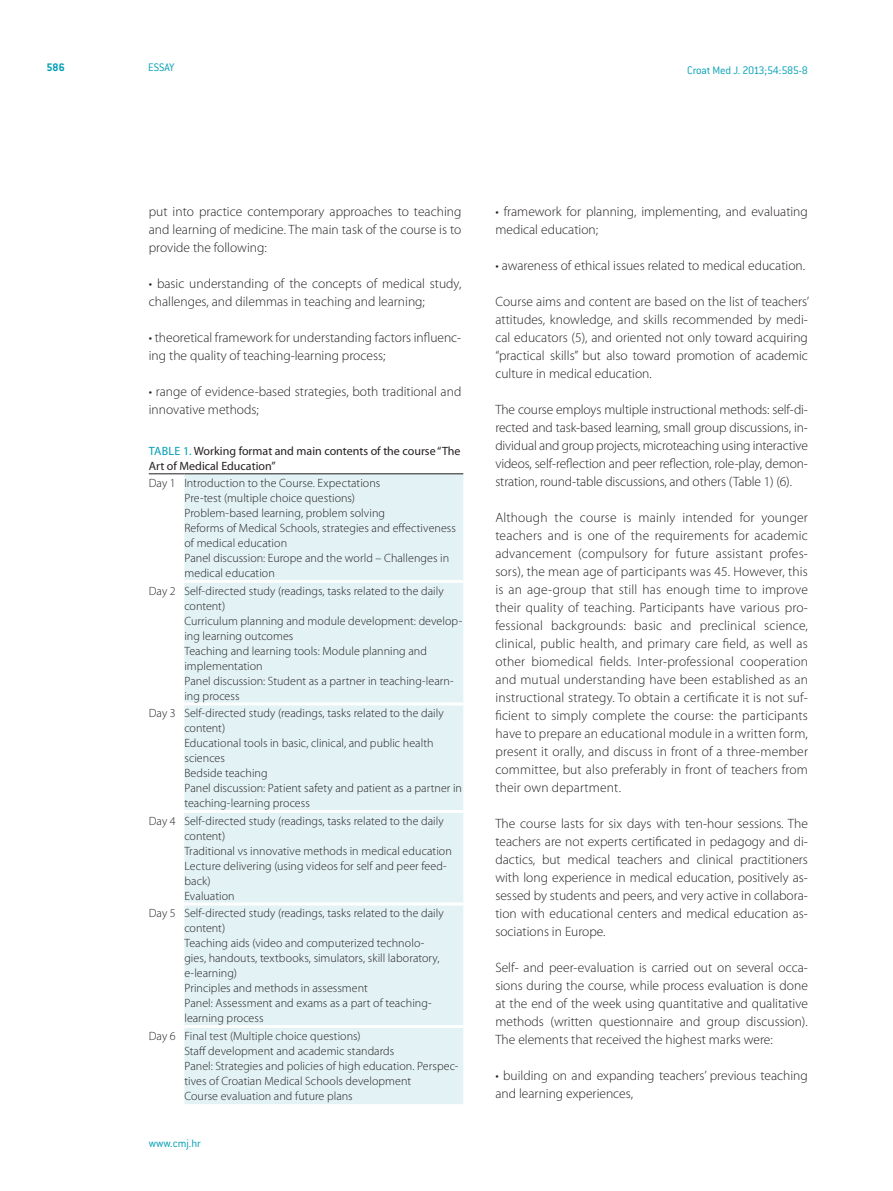
<style>
.page{position:relative;width:893px;height:1191px;background:#fff}
.page>*{position:absolute;margin:0;border:0;box-sizing:border-box;transform-origin:0 0}
.t1{font:300 13.5px/18px "Myriad Pro";color:#231f20;text-align:justify}
.t2{font:300 12px/15px "Myriad Pro";letter-spacing:.005em;color:#231f20}
.t3{font:12px/15px "Myriad Pro";color:#231f20}
.t4{font:300 12px "ITC Conduit LTCE";letter-spacing:-.015em;color:#009fb4}
.t5{font:12px "Myriad Pro";color:#009fb4}
.t6{font:700 12px "ITC Conduit LTCE";color:#009fb4}
.s1{color:#009fb4}
</style>
<div class="page">
<div style="left:184px;top:474px;width:279px;height:630px;background:#e2f2f5"></div>
<hr style="left:149px;top:473px;width:35px;height:1px;background:#231f20">
<hr style="left:184px;top:473px;width:279px;height:1px;background:#231f20">
<hr style="left:184px;top:580px;width:279px;height:3px;background:#fff">
<hr style="left:184px;top:702px;width:279px;height:3px;background:#fff">
<hr style="left:184px;top:810px;width:279px;height:3px;background:#fff">
<hr style="left:184px;top:902px;width:279px;height:3px;background:#fff">
<hr style="left:184px;top:1025px;width:279px;height:3px;background:#fff">
<p class="t6" style="left:46px;top:60px;width:20px">586</p>
<p class="t4" style="left:148px;top:61px;width:28px">ESSAY</p>
<p class="t4" style="left:687px;top:63px;width:122px">Croat Med J. 2013;54:585-8</p>
<p class="t1" style="left:149px;top:202px;width:314px">put into practice contemporary approaches to teaching and learning of medicine. The main task of the course is to provide the following:</p>
<p class="t1" style="left:149px;top:274px;width:314px">• basic understanding of the concepts of medical study, challenges, and dilemmas in teaching and learning;</p>
<p class="t1" style="left:149px;top:328px;width:314px">• theoretical framework for understanding factors influenc&shy;ing the quality of teaching-learning process;</p>
<p class="t1" style="left:149px;top:382px;width:314px">• range of evidence-based strategies, both traditional and innovative methods;</p>
<p class="t3" style="left:149px;top:443px;width:313px;text-indent:34px"><span class="s1">1.</span> Working format and main contents of the course “The<br>Art of Medical Education”</p>
<p class="t2" style="left:184px;top:475px;width:273px;text-indent:-36px">Day 1 Introduction to the Course. Expectations<br>Pre-test (multiple choice questions)<br>Problem-based learning, problem solving<br>Reforms of Medical Schools, strategies and effectiveness of medical education<br>Panel discussion: Europe and the world – Challenges in medical education</p>
<p class="t2" style="left:184px;top:583px;width:279px;text-indent:-36px">Day 2 Self-directed study (readings, tasks related to the daily content)<br>Curriculum planning and module development: develop&shy;ing learning outcomes<br>Teaching and learning tools: Module planning and implementation<br>Panel discussion: Student as a partner in teaching-learn&shy;ing process</p>
<p class="t2" style="left:184px;top:705px;width:279px;text-indent:-36px">Day 3 Self-directed study (readings, tasks related to the daily content)<br>Educational tools in basic, clinical, and public health sciences<br>Bedside teaching<br>Panel discussion: Patient safety and patient as a partner in teaching-learning process</p>
<p class="t2" style="left:184px;top:813px;width:269px;text-indent:-36px">Day 4 Self-directed study (readings, tasks related to the daily content)<br>Traditional vs innovative methods in medical education Lecture delivering (using videos for self and peer feed&shy;back)<br>Evaluation</p>
<p class="t2" style="left:184px;top:905px;width:261px;text-indent:-36px">Day 5 Self-directed study (readings, tasks related to the daily content)<br>Teaching aids (video and computerized technolo&shy;gies, handouts, textbooks, simulators, skill laboratory, e-learning)<br>Principles and methods in assessment<br>Panel: Assessment and exams as a part of teaching&shy;learning process</p>
<p class="t2" style="left:184px;top:1028px;width:275px;text-indent:-36px">Day 6 Final test (Multiple choice questions)<br>Staff development and academic standards<br>Panel: Strategies and policies of high education. Perspec&shy;tives of Croatian Medical Schools development<br>Course evaluation and future plans</p>
<p class="t5" style="left:149px;top:443px;width:13px">Table</p>
<p class="t4" style="left:149px;top:1136px;width:54px">www.cmj.hr</p>
<p class="t1" style="left:495px;top:202px;width:314px">• framework for planning, implementing, and evaluating medical education;</p>
<p class="t1" style="left:495px;top:256px;width:311px">• awareness of ethical issues related to medical education.</p>
<p class="t1" style="left:495px;top:292px;width:315px">Course aims and content are based on the list of teachers’ attitudes, knowledge, and skills recommended by medi&shy;cal educators (5), and oriented not only toward acquiring “practical skills” but also toward promotion of academic culture in medical education.</p>
<p class="t1" style="left:495px;top:400px;width:314px">The course employs multiple instructional methods: self-di&shy;rected and task-based learning, small group discussions, in&shy;dividual and group projects, microteaching using interactive videos, self-reflection and peer reflection, role-play, demon&shy;stration, round-table discussions, and others (Table 1) (6).</p>
<p class="t1" style="left:495px;top:508px;width:314px">Although the course is mainly intended for younger teachers and is one of the requirements for academic advancement (compulsory for future assistant profes&shy;sors), the mean age of participants was 45. However, this is an age-group that still has enough time to improve their quality of teaching. Participants have various pro&shy;fessional backgrounds: basic and preclinical science, clinical, public health, and primary care field, as well as other biomedical fields. Inter-professional cooperation and mutual understanding have been established as an instructional strategy. To obtain a certificate it is not suf&shy;ficient to simply complete the course: the participants have to prepare an educational module in a written form, present it orally, and discuss in front of a three-member committee, but also preferably in front of teachers from their own department.</p>
<p class="t1" style="left:495px;top:814px;width:314px">The course lasts for six days with ten-hour sessions. The teachers are not experts certificated in pedagogy and di&shy;dactics, but medical teachers and clinical practitioners with long experience in medical education, positively as&shy;sessed by students and peers, and very active in collabora&shy;tion with educational centers and medical education as&shy;sociations in Europe.</p>
<p class="t1" style="left:495px;top:958px;width:314px">Self- and peer-evaluation is carried out on several occa&shy;sions during the course, while process evaluation is done at the end of the week using quantitative and qualitative methods (written questionnaire and group discussion).<br>The elements that received the highest marks were:</p>
<p class="t1" style="left:495px;top:1066px;width:314px">• building on and expanding teachers’ previous teaching and learning experiences,</p>
</div>
